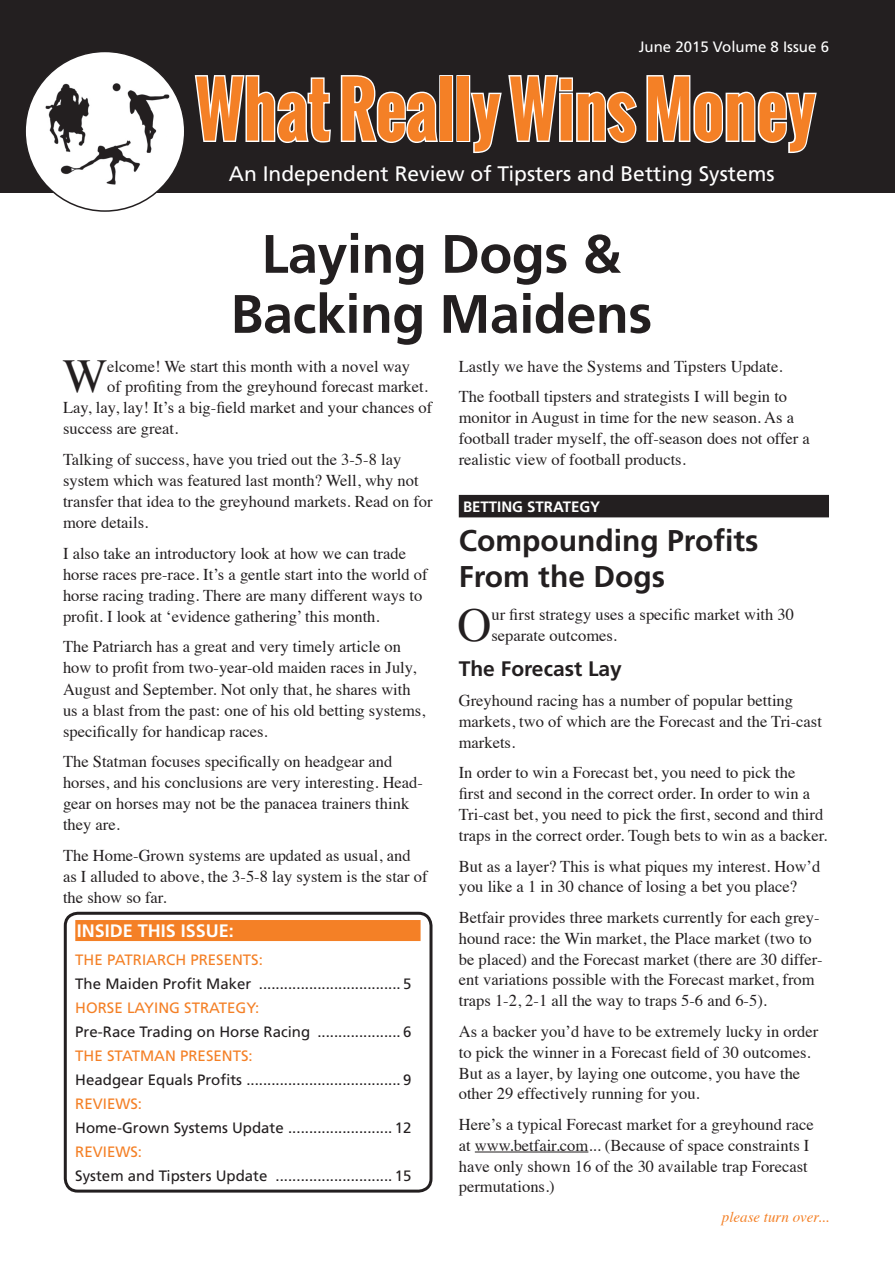
<style>
.page{position:relative;width:895px;height:1268px;background:#fff}
.page>*{position:absolute;margin:0;border:0;box-sizing:border-box;transform-origin:0 0}
.t1{font:700 72.9px "Oswald";letter-spacing:-.005em;color:#f48026;scale:.92 1}
.t2{font:700 54px/60px "Frutiger LT";letter-spacing:-.01em;color:#231f20;text-align:center}
.t3{font:47.1px "Times";color:#231f20}
.t4{font:700 30px/35.1px "Frutiger LT";color:#231f20}
.t5{font:21px "Frutiger LT";color:#fff}
.t6{font:700 21px "Frutiger LT";color:#231f20}
.t7{font:700 18px "Frutiger LT";color:#fff}
.t8{font:16.5px/20.9px "Times";color:#231f20}
.t9{font:15px "Frutiger LT";color:#231f20}
.t10{font:15px "Frutiger LT";color:#f48026}
.t11{font:15px "Frutiger LT";color:#fff}
.t12{font:italic 15px "Times";color:#f48026}
.t13{font:700 15px "Frutiger LT";color:#fff}
</style>
<div class="page">
<div style="left:0;top:0;width:894px;height:192px;background:#231f20"></div>
<div style="left:458px;top:495px;width:370px;height:22px;background:#231f20"></div>
<hr style="left:474px;top:1151px;width:114px;height:1px;background:#231f20">
<svg style="left:194px;top:75px;width:137px;height:68px"></svg>
<svg style="left:340px;top:75px;width:98px;height:68px"></svg>
<div style="left:439px;top:75px;width:14px;height:67px;border:3px solid #fff"></div>
<div style="left:456px;top:75px;width:14px;height:67px;border:3px solid #fff"></div>
<svg style="left:469px;top:75px;width:168px;height:79px"></svg>
<svg style="left:646px;top:75px;width:171px;height:79px"></svg>
<img style="left:25px;top:51px;width:160px;height:160px;border-radius:80px">
<div style="left:75px;top:919px;width:345px;height:21px;background:#f48026"></div>
<div style="left:64px;top:911px;width:368px;height:281px;border:3px solid #231f20;border-radius:12px"></div>
<p class="t11" style="left:638px;top:38px;width:192px">June 2015 Volume 8 Issue 6</p>
<h1 class="t1" style="left:195px;top:55px;width:675px">What Really Wins Money</h1>
<p class="t5" style="left:229px;top:161px;width:547px">An Independent Review of Tipsters and Betting Systems</p>
<h2 class="t2" style="left:230px;top:224px;width:423px">Laying Dogs &amp;<br>Backing Maidens</h2>
<h3 class="t3" style="left:63px;top:332px;width:46px">W</h3>
<p class="t8" style="left:107px;top:354px;width:304px">elcome! We start this month with a novel way</p>
<p class="t8" style="left:107px;top:375px;width:322px">of profiting from the greyhound forecast market.</p>
<p class="t8" style="left:63px;top:396px;width:371px">Lay, lay, lay! It’s a big-field market and your chances of</p>
<p class="t8" style="left:63px;top:417px;width:116px">success are great.</p>
<p class="t8" style="left:63px;top:447px;width:371px">Talking of success, have you tried out the 3-5-8 lay system which was featured last month? Well, why not transfer that idea to the greyhound markets. Read on for more details.</p>
<p class="t8" style="left:63px;top:541px;width:366px">I also take an introductory look at how we can trade horse races pre-race. It’s a gentle start into the world of horse racing trading. There are many different ways to profit. I look at ‘evidence gathering’ this month.</p>
<p class="t8" style="left:63px;top:634px;width:364px">The Patriarch has a great and very timely article on how to profit from two-year-old maiden races in July, August and September. Not only that, he shares with us a blast from the past: one of his old betting systems, specifically for handicap races.</p>
<p class="t8" style="left:63px;top:749px;width:361px">The Statman focuses specifically on headgear and horses, and his conclusions are very interesting. Head&shy;gear on horses may not be the panacea trainers think they are.</p>
<p class="t8" style="left:63px;top:843px;width:366px">The Home-Grown systems are updated as usual, and as I alluded to above, the 3-5-8 lay system is the star of the show so far.</p>
<p class="t7" style="left:77px;top:919px;width:9px">INSI</p>
<p class="t7" style="left:110px;top:919px;width:126px">DE THIS ISSUE:</p>
<p class="t10" style="left:75px;top:951px;width:49px">The Patriar</p>
<p class="t10" style="left:166px;top:951px;width:98px">ch presents:</p>
<p class="t9" style="left:75px;top:974px;width:337px">The Maiden Profit Maker .................................. 5</p>
<p class="t10" style="left:75px;top:999px;width:119px">Horse laying strat</p>
<p class="t10" style="left:227px;top:999px;width:33px">egy:</p>
<p class="t9" style="left:75px;top:1022px;width:337px">Pre-Race Trading on Horse Racing .................... 6</p>
<p class="t10" style="left:75px;top:1047px;width:51px">The Statma</p>
<p class="t10" style="left:165px;top:1047px;width:89px">n presents:</p>
<p class="t9" style="left:75px;top:1070px;width:337px">Headgear Equals Profits ..................................... 9</p>
<p class="t10" style="left:75px;top:1095px;width:68px">Revi ews:</p>
<p class="t9" style="left:75px;top:1118px;width:337px">Home-Grown Systems Update ......................... 12</p>
<p class="t10" style="left:75px;top:1143px;width:68px">Revi ews:</p>
<p class="t9" style="left:75px;top:1166px;width:337px">System and Tipsters Update ............................ 15</p>
<p class="t8" style="left:458px;top:350px;width:330px;line-height:30.3px">Lastly we have the Systems and Tipsters Update.<br>The football tipsters and strategists I will begin to</p>
<p class="t8" style="left:458px;top:406px;width:352px">monitor in August in time for the new season. As a football trader myself, the off-season does not offer a realistic view of football products.</p>
<p class="t13" style="left:463px;top:498px;width:139px">Betting strategy</p>
<h3 class="t4" style="left:458px;top:523px;width:301px">Compounding Profits<br>From the Dogs</h3>
<h3 class="t3" style="left:457px;top:580px;width:36px">O</h3>
<p class="t8" style="left:491px;top:603px;width:304px;line-height:20.2px">ur first strategy uses a specific market with 30 separate outcomes.</p>
<p class="t6" style="left:458px;top:656px;width:165px">The Forecast Lay</p>
<p class="t8" style="left:458px;top:688px;width:364px">Greyhound racing has a number of popular betting markets, two of which are the Forecast and the Tri-cast markets.</p>
<p class="t8" style="left:458px;top:761px;width:370px">In order to win a Forecast bet, you need to pick the<br>first and second in the correct order. In order to win a Tri-cast bet, you need to pick the first, second and third traps in the correct order. Tough bets to win as a backer.</p>
<p class="t8" style="left:458px;top:853px;width:363px">But as a layer? This is what piques my interest. How’d you like a 1 in 30 chance of losing a bet you place?</p>
<p class="t8" style="left:458px;top:905px;width:365px">Betfair provides three markets currently for each grey&shy;hound race: the Win market, the Place market (two to be placed) and the Forecast market (there are 30 differ&shy;ent variations possible with the Forecast market, from traps 1-2, 2-1 all the way to traps 5-6 and 6-5).</p>
<p class="t8" style="left:458px;top:1019px;width:361px">As a backer you’d have to be extremely lucky in order to pick the winner in a Forecast field of 30 outcomes.<br>But as a layer, by laying one outcome, you have the other 29 effectively running for you.</p>
<p class="t8" style="left:458px;top:1112px;width:356px">Here’s a typical Forecast market for a greyhound race at www.betfair.com... (Because of space constraints I have only shown 16 of the 30 available trap Forecast permutations.)</p>
<p class="t12" style="left:721px;top:1203px;width:109px">please turn over...</p>
</div>
